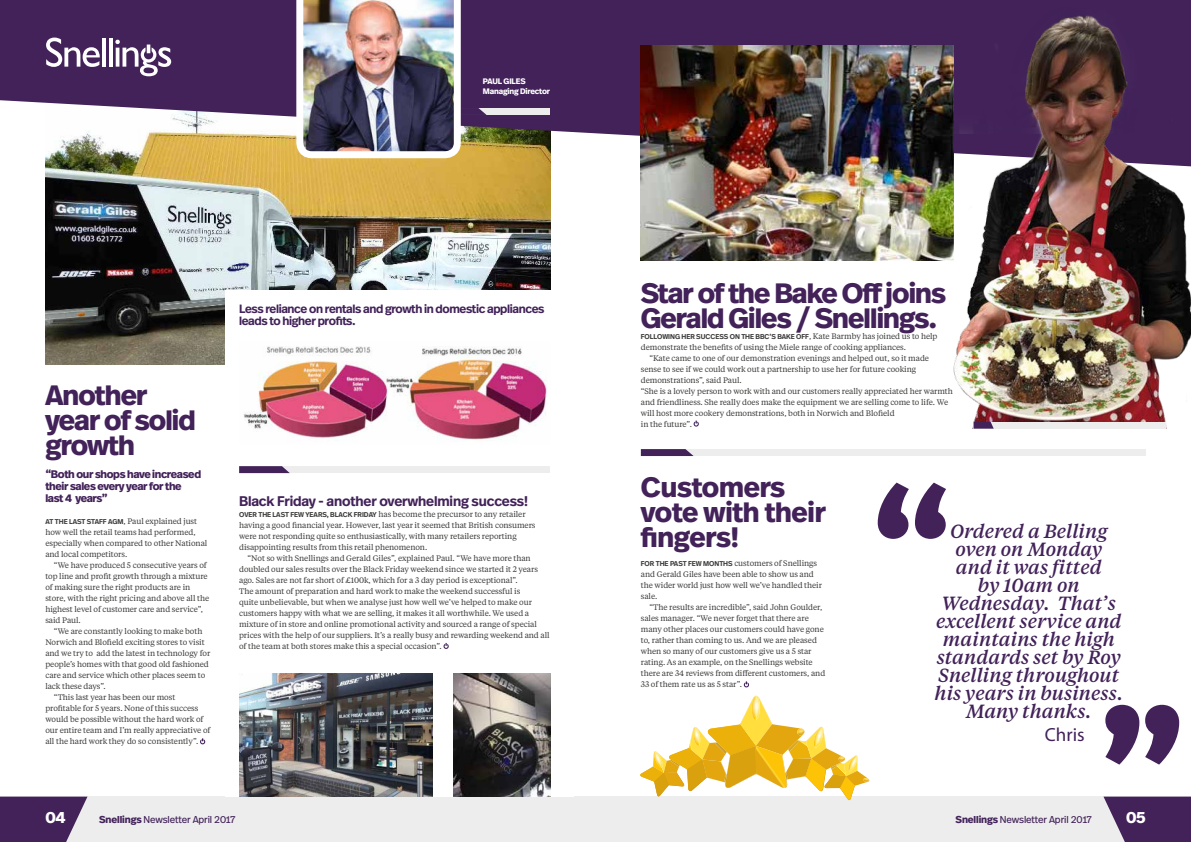
<style>
.page{position:relative;width:1191px;height:842px;background:#fff}
.page>*{position:absolute;margin:0;border:0;box-sizing:border-box;transform-origin:0 0}
.t1{font:600 170px "Real Head Pro";color:#422259}
.t2{font:700 170px "Real Head Pro";color:#422259}
.t3{font:700 28px/25px "Real Head Pro";letter-spacing:-.03em;color:#422259}
.t4{font:700 28px/25px "Real Head Pro";letter-spacing:-.01em;color:#422259}
.t5{font:italic 500 19px/18px "Tiempos Text";color:#422259;text-align:center}
.t6{font:19px "Myriad Pro";color:#422259}
.t7{font:700 16px "Real Head Pro";color:#fff}
.t8{font:600 14px "Real Head Pro";letter-spacing:-.01em;color:#422259}
.t9{font:600 12px/12px "Real Head Pro";letter-spacing:-.03em;color:#422259}
.t10{font:700 11px/12px "Real Head Pro";letter-spacing:-.03em;color:#422259}
.t11{font:10px "Real Head Pro";letter-spacing:-.01em;color:#422259}
.t12{font:8px/11px "Tiempos Text";letter-spacing:-.01em;color:#3b3b3a}
.t13{font:700 8px/10px "Real Head Pro";letter-spacing:-.02em;color:#fff}
.t14{font:600 7px "Real Head Pro";color:#3b3b3a}
.s1{font-family:"Real Head Pro";font-weight:600;font-size:7px}
.s2{font-family:"Tiempos Text";font-weight:400;font-size:8px}
.s3{font-weight:700}
</style>
<div class="page">
<img style="left:45px;top:166px;width:505px;height:198px">
<div style="left:0;top:797px;width:1191px;height:45px;background:#ededed"></div>
<svg style="left:0;top:797px;width:87px;height:45px;background:#56396a"></svg>
<svg style="left:1103px;top:797px;width:88px;height:45px;background:#573c6b"></svg>
<div style="left:225px;top:291px;width:348px;height:506px;background:#fff"></div>
<img style="left:243px;top:346px;width:304px;height:95px">
<svg style="left:0;top:0;width:1191px;height:166px;background:#6c516f"></svg>
<hr style="left:102px;top:38px;width:4px;height:29px;background:#fff">
<hr style="left:109px;top:38px;width:3px;height:29px;background:#fff">
<svg style="left:115px;top:40px;width:56px;height:36px"></svg>
<svg style="left:46px;top:38px;width:54px;height:29px"></svg>
<svg style="left:200px;top:738px;width:5px;height:6px"></svg>
<svg style="left:443px;top:643px;width:6px;height:6px"></svg>
<div style="left:641px;top:449px;width:504px;height:7px;background:#ededed"></div>
<svg style="left:641px;top:449px;width:52px;height:7px"></svg>
<svg style="left:693px;top:421px;width:6px;height:6px"></svg>
<img style="left:239px;top:674px;width:193px;height:123px">
<img style="left:641px;top:45px;width:312px;height:215px">
<img style="left:953px;top:7px;width:238px;height:421px">
<div style="left:434px;top:108px;width:116px;height:7px;background:#ededed"></div>
<img style="left:296px;top:0;width:190px;height:158px">
<div style="left:239px;top:466px;width:311px;height:7px;background:#ededed"></div>
<svg style="left:239px;top:466px;width:51px;height:7px"></svg>
<img style="left:454px;top:674px;width:96px;height:123px">
<svg style="left:744px;top:681px;width:5px;height:6px"></svg>
<svg style="left:639px;top:696px;width:230px;height:104px"></svg>
<img style="left:692px;top:727px;width:9px;height:19px">
<div style="left:973px;top:422px;width:193px;height:7px;background:#ededed"></div>
<svg style="left:973px;top:422px;width:20px;height:7px"></svg>
<p class="t13" style="left:483px;top:75px;width:69px">PAUL GILES<br>Managing Director</p>
<h2 class="t3" style="left:45px;top:380px;width:152px">Another year of solid growth</h2>
<h3 class="t10" style="left:45px;top:468px;width:157px">“Both our shops have increased their sales every year for the last 4 years”</h3>
<p class="t12" style="left:45px;top:516px;width:163px"><span class="s1">AT THE LAST STAFF AGM</span>, Paul explained just how well the retail teams had performed, especially when compared to other National and local competitors.</p>
<p class="t12" style="left:45px;top:560px;width:165px;text-indent:9px">“We have produced 5 consecutive years of top line and profit growth through a mixture of making sure the right products are in store, with the right pricing and above all the highest level of customer care and service”, said Paul.</p>
<p class="t12" style="left:54px;top:626px;width:150px">“We are constantly looking to make both</p>
<p class="t12" style="left:45px;top:637px;width:161px">Norwich and Blofield exciting stores to visit</p>
<p class="t12" style="left:45px;top:648px;width:166px">and we try to add the latest in technology for</p>
<p class="t12" style="left:45px;top:659px;width:165px">people’s homes with that good old fashioned</p>
<p class="t12" style="left:45px;top:670px;width:161px">care and service which other places seem to</p>
<p class="t12" style="left:45px;top:681px;width:62px">lack these days”.</p>
<p class="t12" style="left:54px;top:692px;width:123px">“This last year has been our most</p>
<p class="t12" style="left:45px;top:703px;width:154px">profitable for 5 years. None of this success</p>
<p class="t12" style="left:45px;top:714px;width:159px">would be possible without the hard work of</p>
<p class="t12" style="left:45px;top:725px;width:167px">our entire team and I’m really appreciative of</p>
<p class="t12" style="left:45px;top:736px;width:154px">all the hard work they do so consistently”.</p>
<h3 class="t9" style="left:239px;top:302px;width:307px">Less reliance on rentals and growth in domestic appliances leads to higher profits.</h3>
<h3 class="t8" style="left:239px;top:489px;width:290px">Black Friday - another overwhelming success!</h3>
<p class="t12" style="left:239px;top:508px;width:298px"><span class="s1">OVER THE LAST FEW YEARS, BLACK FRIDAY</span> has become the precursor to any retailer having a good financial year. However, last year it seemed that British consumers were not responding quite so enthusiastically, with many retailers reporting disappointing results from this retail phenomenon.</p>
<p class="t12" style="left:239px;top:552px;width:312px;text-indent:9px">“Not so with Snellings and Gerald Giles”, explained Paul. “We have more than doubled our sales results over the Black Friday weekend since we started it 2 years ago. Sales are not far short of £100k, which for a 3 day period is exceptional”.<br>The amount of preparation and hard work to make the weekend successful is<br>quite unbelievable, but when we analyse just how well we’ve helped to make our customers happy with what we are selling, it makes it all worthwhile. We used a mixture of in store and online promotional activity and sourced a range of special prices with the help of our suppliers. It’s a really busy and rewarding weekend and all of the team at both stores make this a special occasion”.</p>
<h2 class="t3" style="left:641px;top:278px;width:307px">Star of the Bake Off joins<br>Gerald Giles / Snellings.</h2>
<p class="t14" style="left:641px;top:330px;width:298px">FOLLOWING HER SUCCESS ON THE BBC’S BAKE OFF<span class="s2">, Kate Barmby has joined us to help</span></p>
<p class="t12" style="left:641px;top:341px;width:267px">demonstrate the benefits of using the Miele range of cooking appliances.</p>
<p class="t12" style="left:649px;top:352px;width:281px">“Kate came to one of our demonstration evenings and helped out, so it made</p>
<p class="t12" style="left:641px;top:363px;width:277px">sense to see if we could work out a partnership to use her for future cooking</p>
<p class="t12" style="left:641px;top:374px;width:102px">demonstrations”, said Paul.</p>
<p class="t12" style="left:641px;top:385px;width:313px">“She is a lovely person to work with and our customers really appreciated her warmth</p>
<p class="t12" style="left:641px;top:396px;width:309px">and friendliness. She really does make the equipment we are selling come to life. We</p>
<p class="t12" style="left:641px;top:407px;width:255px">will host more cookery demonstrations, both in Norwich and Blofield</p>
<p class="t12" style="left:641px;top:418px;width:53px">in the future”.</p>
<h2 class="t4" style="left:641px;top:472px;width:186px">Customers vote with their fingers!</h2>
<p class="t12" style="left:641px;top:558px;width:183px"><span class="s1">FOR THE PAST FEW MONTHS</span> customers of Snellings and Gerald Giles have been able to show us and the wider world just how well we’ve handled their sale.</p>
<p class="t12" style="left:641px;top:602px;width:186px;text-indent:9px">“The results are incredible”, said John Goulder, sales manager. “We never forget that there are many other places our customers could have gone to, rather than coming to us. And we are pleased when so many of our customers give us a 5 star rating. As an example, on the Snellings website there are 34 reviews from different customers, and 33 of them rate us as 5 star”.</p>
<h1 class="t1" style="left:867px;top:418px;width:90px">“</h1>
<h3 class="t5" style="left:934px;top:522px;width:190px">Ordered a Belling oven on Monday<br>and it was fitted<br>by 10am on<br>Wednesday. That’s excellent service and maintains the high standards set by Roy<br>Snelling throughout his years in business.<br>Many thanks.</h3>
<h1 class="t2" style="left:1096px;top:631px;width:93px">”</h1>
<h3 class="t6" style="left:1045px;top:723px;width:41px">Chris</h3>
<h3 class="t7" style="left:45px;top:803px;width:22px">04</h3>
<p class="t11" style="left:99px;top:811px;width:138px"><span class="s3">Snellings</span> Newsletter April 2017</p>
<p class="t11" style="left:955px;top:811px;width:138px"><span class="s3">Snellings</span> Newsletter April 2017</p>
<h3 class="t7" style="left:1126px;top:803px;width:21px">05</h3>
</div>
